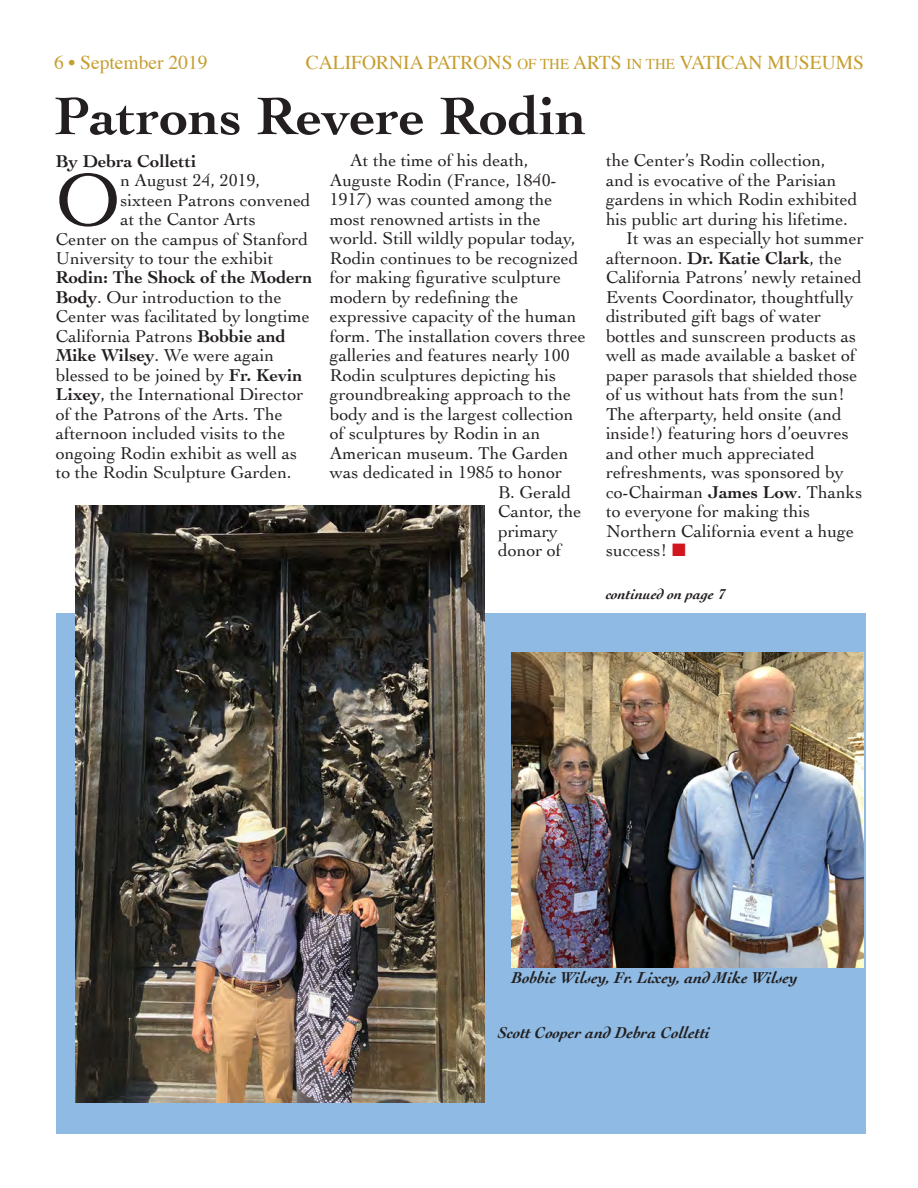
<style>
.page{position:relative;width:918px;height:1188px;background:#fff}
.page>*{position:absolute;margin:0;border:0;box-sizing:border-box;transform-origin:0 0}
.t1{font:77.7px "Cochin";color:#231f20}
.t2{font:700 55.5px "Cochin";color:#231f20}
.t3{font:19.5px "Times";color:#c69e2f}
.t4{font:18px/19.5px "Cochin";color:#231f20}
.t5{font:700 18px "Cochin";color:#231f20}
.t6{font:italic 700 16.5px "Cochin";color:#231f20}
.t7{font:italic 700 15px "Cochin";color:#231f20}
.s1{font-size:15px}
.s2{font-weight:700}
.s3{color:#d2161e}
</style>
<div class="page">
<div style="left:56px;top:613px;width:810px;height:521px;background:#8ebae3"></div>
<img style="left:76px;top:505px;width:409px;height:597px">
<img style="left:512px;top:652px;width:352px;height:315px">
<p class="t3" style="left:54px;top:44px;width:155px">6 • September 2019</p>
<p class="t3" style="left:306px;top:44px;width:560px">CALIFORNIA PATRONS <span class="s1">OF THE</span> ARTS <span class="s1">IN THE</span> VATICAN MUSEUMS</p>
<h2 class="t2" style="left:54px;top:79px;width:534px">Patrons Revere Rodin</h2>
<p class="t5" style="left:56px;top:149px;width:142px">By Debra Colletti</p>
<h1 class="t1" style="left:56px;top:147px;width:66px">O</h1>
<p class="t4" style="left:120px;top:170px;width:141px">n August 24, 2019,</p>
<p class="t4" style="left:350px;top:150px;width:180px">At the time of his death,</p>
<p class="t4" style="left:330px;top:170px;width:228px">Auguste Rodin (France, 1840-</p>
<p class="t4" style="left:330px;top:189px;width:224px">1917) was counted among the</p>
<p class="t4" style="left:330px;top:209px;width:212px">most renowned artists in the</p>
<p class="t4" style="left:330px;top:228px;width:247px">world. Still wildly popular today,</p>
<p class="t4" style="left:330px;top:248px;width:250px">Rodin continues to be recognized</p>
<p class="t4" style="left:330px;top:267px;width:233px">for making figurative sculpture</p>
<p class="t4" style="left:330px;top:287px;width:190px">modern by redefining the</p>
<p class="t4" style="left:330px;top:306px;width:248px">expressive capacity of the human</p>
<p class="t4" style="left:330px;top:325px;width:257px">form. The installation covers three</p>
<p class="t4" style="left:330px;top:345px;width:241px">galleries and features nearly 100</p>
<p class="t4" style="left:330px;top:364px;width:228px">Rodin sculptures depicting his</p>
<p class="t4" style="left:330px;top:384px;width:243px">groundbreaking approach to the</p>
<p class="t4" style="left:330px;top:403px;width:245px">body and is the largest collection</p>
<p class="t4" style="left:330px;top:423px;width:212px">of sculptures by Rodin in an</p>
<p class="t4" style="left:330px;top:442px;width:240px">American museum. The Garden</p>
<p class="t4" style="left:330px;top:462px;width:234px">was dedicated in 1985 to honor</p>
<p class="t4" style="left:498px;top:481px;width:74px">B. Gerald</p>
<p class="t4" style="left:498px;top:501px;width:85px">Cantor, the</p>
<p class="t4" style="left:498px;top:520px;width:61px">primary</p>
<p class="t4" style="left:498px;top:540px;width:65px">donor of</p>
<p class="t4" style="left:120px;top:189px;width:192px">sixteen Patrons convened</p>
<p class="t4" style="left:120px;top:209px;width:137px">at the Cantor Arts</p>
<p class="t4" style="left:56px;top:228px;width:254px">Center on the campus of Stanford</p>
<p class="t4" style="left:56px;top:248px;width:219px">University to tour the exhibit</p>
<p class="t4" style="left:56px;top:267px;width:258px"><span class="s2">Rodin: The Shock of the Modern<br>Body</span>. Our introduction to the<br>Center was facilitated by longtime<br>California Patrons <span class="s2">Bobbie and<br>Mike Wilsey</span>. We were again blessed to be joined by <span class="s2">Fr. Kevin<br>Lixey</span>, the International Director of the Patrons of the Arts. The afternoon included visits to the ongoing Rodin exhibit as well as to the Rodin Sculpture Garden.</p>
<p class="t4" style="left:606px;top:150px;width:221px">the Center’s Rodin collection,</p>
<p class="t4" style="left:606px;top:169px;width:232px">and is evocative of the Parisian</p>
<p class="t4" style="left:606px;top:189px;width:253px">gardens in which Rodin exhibited</p>
<p class="t4" style="left:606px;top:208px;width:243px">his public art during his lifetime.</p>
<p class="t4" style="left:626px;top:228px;width:239px">It was an especially hot summer</p>
<p class="t4" style="left:606px;top:247px;width:238px">afternoon. <span class="s2">Dr. Katie Clark</span>, the</p>
<p class="t4" style="left:606px;top:267px;width:257px">California Patrons’ newly retained</p>
<p class="t4" style="left:606px;top:286px;width:249px">Events Coordinator, thoughtfully</p>
<p class="t4" style="left:606px;top:306px;width:217px">distributed gift bags of water</p>
<p class="t4" style="left:606px;top:325px;width:252px">bottles and sunscreen products as</p>
<p class="t4" style="left:606px;top:345px;width:251px">well as made available a basket of</p>
<p class="t4" style="left:606px;top:364px;width:253px">paper parasols that shielded those</p>
<p class="t4" style="left:606px;top:384px;width:241px">of us without hats from the sun!</p>
<p class="t4" style="left:606px;top:403px;width:237px">The afterparty, held onsite (and</p>
<p class="t4" style="left:606px;top:423px;width:244px">inside!) featuring hors d’oeuvres</p>
<p class="t4" style="left:606px;top:442px;width:210px">and other much appreciated</p>
<p class="t4" style="left:606px;top:462px;width:239px">refreshments, was sponsored by</p>
<p class="t4" style="left:606px;top:481px;width:258px">co-Chairman <span class="s2">James Low</span>. Thanks</p>
<p class="t4" style="left:606px;top:501px;width:206px">to everyone for making this</p>
<p class="t4" style="left:606px;top:520px;width:250px">Northern California event a huge</p>
<p class="t4" style="left:606px;top:540px;width:81px">success! <span class="s3">■</span></p>
<p class="t7" style="left:606px;top:584px;width:121px">continued on page 7</p>
<p class="t6" style="left:512px;top:967px;width:287px">Bobbie Wilsey, Fr. Lixey, and Mike Wilsey</p>
<p class="t6" style="left:498px;top:1021px;width:214px">Scott Cooper and Debra Colletti</p>
</div>
